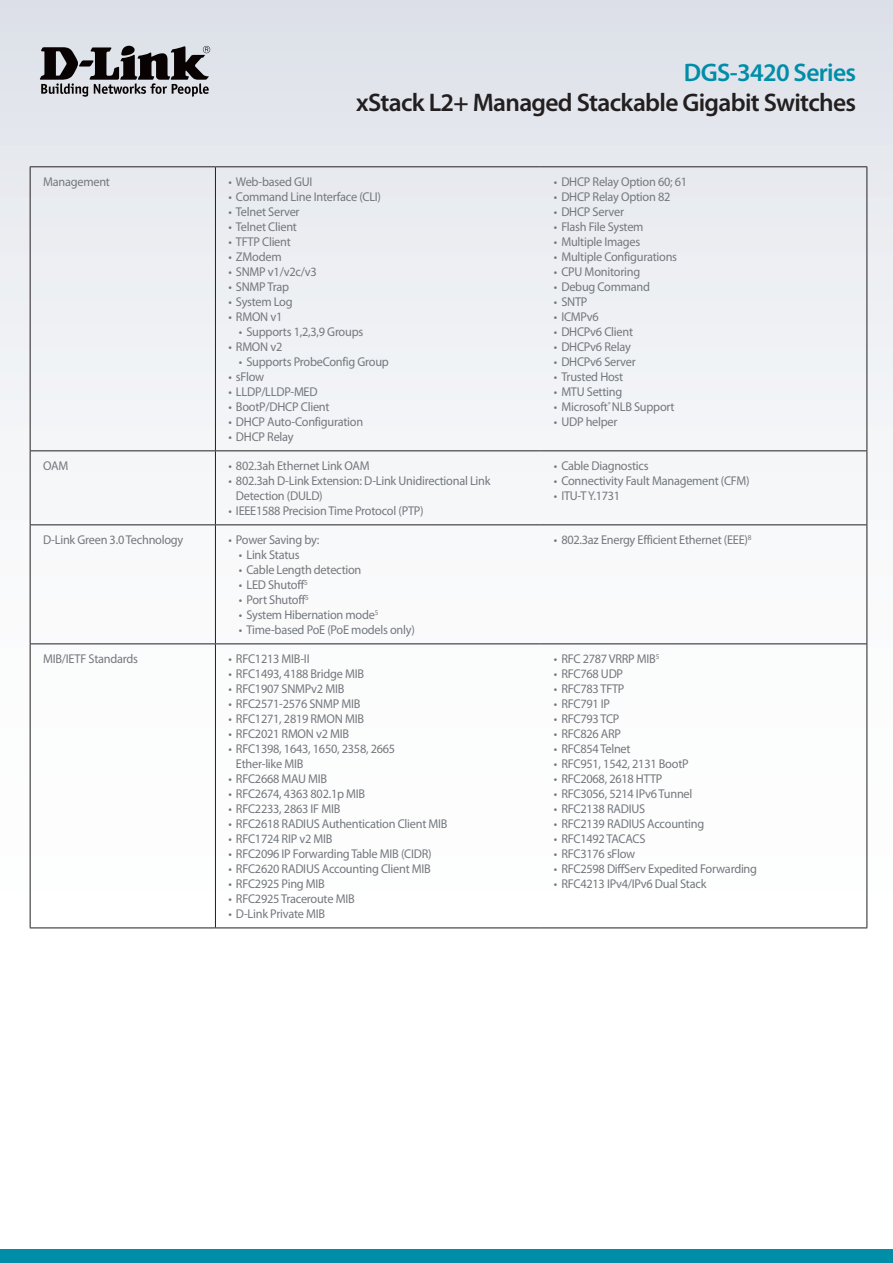
<style>
.page{position:relative;width:893px;height:1263px;background:#fff}
.page>*{position:absolute;margin:0;border:0;box-sizing:border-box;transform-origin:0 0}
.t1{font:600 25.5px "Myriad Pro";letter-spacing:-.025em;color:#231f20}
.t2{font:600 25.5px "Myriad Pro";letter-spacing:-.025em;color:#008da8}
.t3{font:12.75px/15px "Myriad Pro";letter-spacing:-.02em;color:#74787d}
</style>
<div class="page">
<div style="left:0;top:0;width:893px;height:1084px;background:linear-gradient(to bottom,#e3e6ec,#fff)"></div>
<div style="left:0;top:1249px;width:893px;height:14px;background:#008da8"></div>
<svg style="left:40px;top:46px;width:170px;height:51px;background:#807f83"></svg>
<hr style="left:866px;top:167px;width:1px;height:284px;background:#231f20">
<hr style="left:866px;top:451px;width:1px;height:74px;background:#231f20">
<hr style="left:866px;top:525px;width:1px;height:119px;background:#231f20">
<hr style="left:866px;top:644px;width:1px;height:283px;background:#231f20">
<hr style="left:30px;top:166px;width:185px;height:1px;background:#231f20">
<hr style="left:30px;top:167px;width:1px;height:283px;background:#231f20">
<hr style="left:30px;top:450px;width:185px;height:1px;background:#231f20">
<hr style="left:30px;top:451px;width:1px;height:73px;background:#231f20">
<hr style="left:30px;top:524px;width:185px;height:1px;background:#231f20">
<hr style="left:30px;top:525px;width:1px;height:118px;background:#231f20">
<hr style="left:30px;top:643px;width:185px;height:1px;background:#231f20">
<hr style="left:30px;top:644px;width:1px;height:283px;background:#231f20">
<hr style="left:215px;top:166px;width:326px;height:1px;background:#231f20">
<hr style="left:541px;top:166px;width:326px;height:1px;background:#231f20">
<hr style="left:215px;top:450px;width:326px;height:1px;background:#231f20">
<hr style="left:541px;top:450px;width:325px;height:1px;background:#231f20">
<hr style="left:215px;top:524px;width:326px;height:1px;background:#231f20">
<hr style="left:541px;top:524px;width:325px;height:1px;background:#231f20">
<hr style="left:215px;top:643px;width:326px;height:1px;background:#231f20">
<hr style="left:541px;top:643px;width:325px;height:1px;background:#231f20">
<hr style="left:215px;top:167px;width:1px;height:283px;background:#231f20">
<hr style="left:215px;top:451px;width:1px;height:73px;background:#231f20">
<hr style="left:215px;top:525px;width:1px;height:118px;background:#231f20">
<hr style="left:215px;top:644px;width:1px;height:283px;background:#231f20">
<hr style="left:30px;top:927px;width:185px;height:1px;background:#231f20">
<hr style="left:215px;top:927px;width:326px;height:1px;background:#231f20">
<hr style="left:541px;top:927px;width:326px;height:1px;background:#231f20">
<h1 class="t2" style="left:684px;top:56px;width:174px">DGS-3420 Series</h1>
<h1 class="t1" style="left:356px;top:86px;width:501px">xStack L2+ Managed Stackable Gigabit Switches</h1>
<p class="t3" style="left:43px;top:174px;width:68px">Management</p>
<p class="t3" style="left:228px;top:174px;width:86px">• Web-based GUI</p>
<p class="t3" style="left:228px;top:189px;width:154px">• Command Line Interface (CLI)</p>
<p class="t3" style="left:228px;top:204px;width:73px">• Telnet Server</p>
<p class="t3" style="left:228px;top:219px;width:70px">• Telnet Client</p>
<p class="t3" style="left:228px;top:234px;width:64px">• TFTP Client</p>
<p class="t3" style="left:228px;top:249px;width:55px">• ZModem</p>
<p class="t3" style="left:228px;top:264px;width:90px">• SNMP v1/v2c/v3</p>
<p class="t3" style="left:228px;top:279px;width:62px">• SNMP Trap</p>
<p class="t3" style="left:228px;top:294px;width:66px">• System Log</p>
<p class="t3" style="left:228px;top:309px;width:55px">• RMON v1</p>
<p class="t3" style="left:239px;top:324px;width:126px">• Supports 1,2,3,9 Groups</p>
<p class="t3" style="left:228px;top:339px;width:55px">• RMON v2</p>
<p class="t3" style="left:239px;top:354px;width:151px">• Supports ProbeConfig Group</p>
<p class="t3" style="left:228px;top:369px;width:37px">• sFlow</p>
<p class="t3" style="left:228px;top:384px;width:91px">• LLDP/LLDP-MED</p>
<p class="t3" style="left:228px;top:399px;width:103px">• BootP/DHCP Client</p>
<p class="t3" style="left:228px;top:414px;width:136px">• DHCP Auto-Configuration</p>
<p class="t3" style="left:228px;top:429px;width:67px">• DHCP Relay</p>
<p class="t3" style="left:43px;top:458px;width:27px">OAM</p>
<p class="t3" style="left:228px;top:458px;width:143px">• 802.3ah Ethernet Link OAM</p>
<p class="t3" style="left:236px;top:473px;width:256px;text-indent:-7px">• 802.3ah D-Link Extension: D-Link Unidirectional Link<br>Detection (DULD)</p>
<p class="t3" style="left:228px;top:503px;width:197px">• IEEE1588 Precision Time Protocol (PTP)</p>
<p class="t3" style="left:43px;top:532px;width:142px">D-Link Green 3.0 Technology</p>
<p class="t3" style="left:228px;top:532px;width:93px">• Power Saving by:</p>
<p class="t3" style="left:239px;top:547px;width:62px">• Link Status</p>
<p class="t3" style="left:239px;top:562px;width:124px">• Cable Length detection</p>
<p class="t3" style="left:239px;top:577px;width:70px">• LED Shutoff<sup>5</sup></p>
<p class="t3" style="left:239px;top:592px;width:71px">• Port Shutoff<sup>5</sup></p>
<p class="t3" style="left:239px;top:607px;width:141px">• System Hibernation mode<sup>5</sup></p>
<p class="t3" style="left:239px;top:622px;width:177px">• Time-based PoE (PoE models only)</p>
<p class="t3" style="left:43px;top:651px;width:96px">MIB/IETF Standards</p>
<p class="t3" style="left:228px;top:651px;width:83px">• RFC1213 MIB-II</p>
<p class="t3" style="left:228px;top:666px;width:137px">• RFC1493, 4188 Bridge MIB</p>
<p class="t3" style="left:228px;top:681px;width:117px">• RFC1907 SNMPv2 MIB</p>
<p class="t3" style="left:228px;top:696px;width:133px">• RFC2571-2576 SNMP MIB</p>
<p class="t3" style="left:228px;top:711px;width:137px">• RFC1271, 2819 RMON MIB</p>
<p class="t3" style="left:228px;top:726px;width:122px">• RFC2021 RMON v2 MIB</p>
<p class="t3" style="left:236px;top:741px;width:161px;text-indent:-7px">• RFC1398, 1643, 1650, 2358, 2665<br>Ether-like MIB</p>
<p class="t3" style="left:228px;top:771px;width:100px">• RFC2668 MAU MIB</p>
<p class="t3" style="left:228px;top:786px;width:138px">• RFC2674, 4363 802.1p MIB</p>
<p class="t3" style="left:228px;top:801px;width:113px">• RFC2233, 2863 IF MIB</p>
<p class="t3" style="left:228px;top:816px;width:221px">• RFC2618 RADIUS Authentication Client MIB</p>
<p class="t3" style="left:228px;top:831px;width:105px">• RFC1724 RIP v2 MIB</p>
<p class="t3" style="left:228px;top:846px;width:205px">• RFC2096 IP Forwarding Table MIB (CIDR)</p>
<p class="t3" style="left:228px;top:861px;width:204px">• RFC2620 RADIUS Accounting Client MIB</p>
<p class="t3" style="left:228px;top:876px;width:98px">• RFC2925 Ping MIB</p>
<p class="t3" style="left:228px;top:891px;width:128px">• RFC2925 Traceroute MIB</p>
<p class="t3" style="left:228px;top:906px;width:98px">• D-Link Private MIB</p>
<p class="t3" style="left:554px;top:174px;width:135px">• DHCP Relay Option 60; 61</p>
<p class="t3" style="left:554px;top:189px;width:118px">• DHCP Relay Option 82</p>
<p class="t3" style="left:554px;top:204px;width:72px">• DHCP Server</p>
<p class="t3" style="left:554px;top:219px;width:91px">• Flash File System</p>
<p class="t3" style="left:554px;top:234px;width:88px">• Multiple Images</p>
<p class="t3" style="left:554px;top:249px;width:125px">• Multiple Configurations</p>
<p class="t3" style="left:554px;top:264px;width:88px">• CPU Monitoring</p>
<p class="t3" style="left:554px;top:279px;width:98px">• Debug Command</p>
<p class="t3" style="left:554px;top:294px;width:35px">• SNTP</p>
<p class="t3" style="left:554px;top:309px;width:47px">• ICMPv6</p>
<p class="t3" style="left:554px;top:324px;width:81px">• DHCPv6 Client</p>
<p class="t3" style="left:554px;top:339px;width:78px">• DHCPv6 Relay</p>
<p class="t3" style="left:554px;top:354px;width:83px">• DHCPv6 Server</p>
<p class="t3" style="left:554px;top:369px;width:71px">• Trusted Host</p>
<p class="t3" style="left:554px;top:384px;width:70px">• MTU Setting</p>
<p class="t3" style="left:554px;top:399px;width:122px">• Microsoft<sup>®</sup> NLB Support</p>
<p class="t3" style="left:554px;top:414px;width:65px">• UDP helper</p>
<p class="t3" style="left:554px;top:458px;width:96px">• Cable Diagnostics</p>
<p class="t3" style="left:554px;top:473px;width:197px">• Connectivity Fault Management (CFM)</p>
<p class="t3" style="left:554px;top:488px;width:68px">• ITU-T Y.1731</p>
<p class="t3" style="left:554px;top:532px;width:199px">• 802.3az Energy Efficient Ethernet (EEE)<sup>8</sup></p>
<p class="t3" style="left:554px;top:651px;width:107px">• RFC 2787 VRRP MIB<sup>5</sup></p>
<p class="t3" style="left:554px;top:666px;width:71px">• RFC768 UDP</p>
<p class="t3" style="left:554px;top:681px;width:72px">• RFC783 TFTP</p>
<p class="t3" style="left:554px;top:696px;width:58px">• RFC791 IP</p>
<p class="t3" style="left:554px;top:711px;width:67px">• RFC793 TCP</p>
<p class="t3" style="left:554px;top:726px;width:69px">• RFC826 ARP</p>
<p class="t3" style="left:554px;top:741px;width:78px">• RFC854 Telnet</p>
<p class="t3" style="left:554px;top:756px;width:136px">• RFC951, 1542, 2131 BootP</p>
<p class="t3" style="left:554px;top:771px;width:110px">• RFC2068, 2618 HTTP</p>
<p class="t3" style="left:554px;top:786px;width:140px">• RFC3056, 5214 IPv6 Tunnel</p>
<p class="t3" style="left:554px;top:801px;width:93px">• RFC2138 RADIUS</p>
<p class="t3" style="left:554px;top:816px;width:152px">• RFC2139 RADIUS Accounting</p>
<p class="t3" style="left:554px;top:831px;width:93px">• RFC1492 TACACS</p>
<p class="t3" style="left:554px;top:846px;width:83px">• RFC3176 sFlow</p>
<p class="t3" style="left:554px;top:861px;width:205px">• RFC2598 DiffServ Expedited Forwarding</p>
<p class="t3" style="left:554px;top:876px;width:154px">• RFC4213 IPv4/IPv6 Dual Stack</p>
</div>
